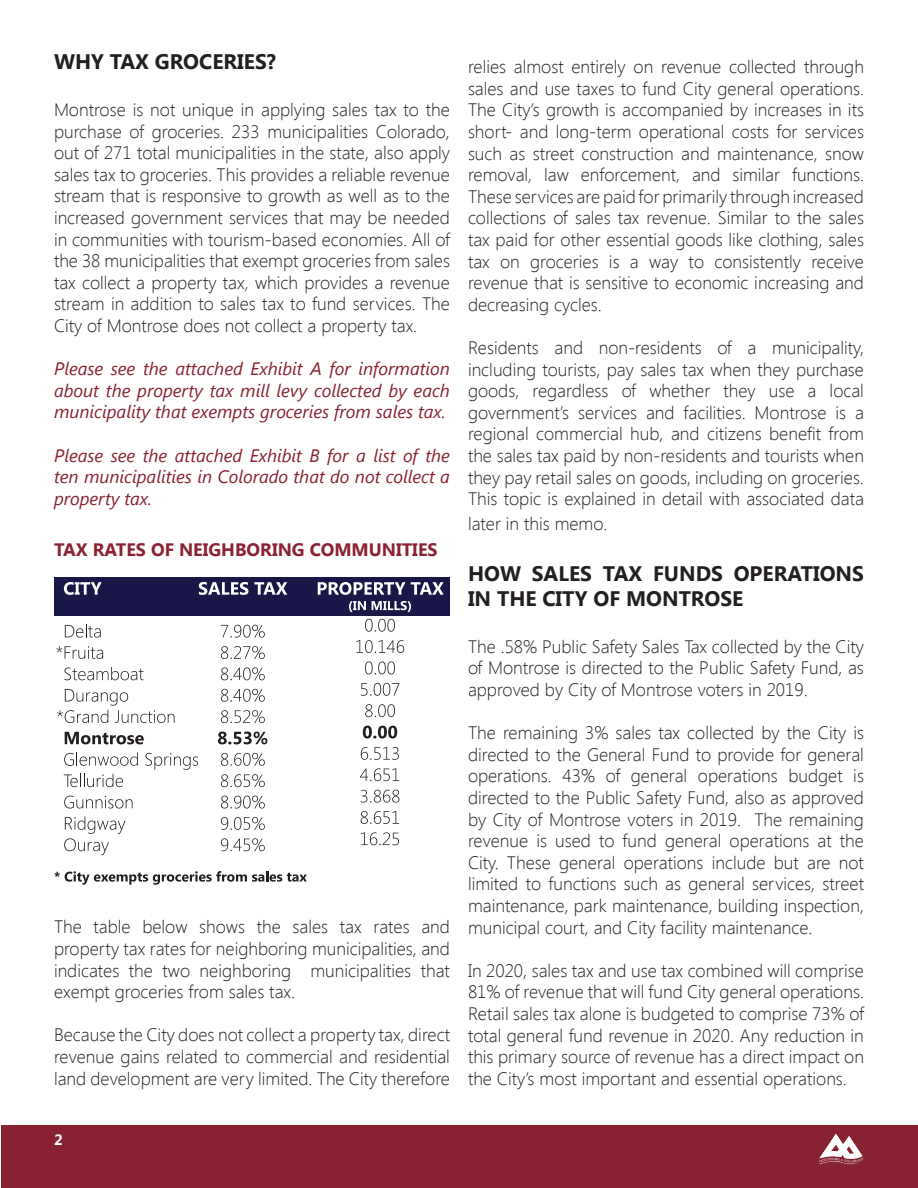
<style>
.page{position:relative;width:918px;height:1188px;background:#fff}
.page>*{position:absolute;margin:0;border:0;box-sizing:border-box;transform-origin:0 0}
.t1{font:700 21px/25.2px "Segoe UI";color:#231f20}
.t2{font:300 18px/21.6px "Segoe UI";color:#231f20;text-align:justify}
.t3{font:italic 18px/21.6px "Segoe UI";color:#882231;text-align:justify}
.t4{font:700 18px "Segoe UI";color:#8b2233}
.t5{font:700 15px "Segoe UI";color:#fff}
</style>
<div class="page">
<div style="left:1px;top:1125px;width:917px;height:63px;background:#882232"></div>
<svg style="left:819px;top:1134px;width:45px;height:31px"></svg>
<div style="left:54px;top:577px;width:396px;height:38px;background:#191748"></div>
<svg style="left:64px;top:582px;width:38px;height:13px"></svg>
<svg style="left:65px;top:624px;width:36px;height:14px"></svg>
<svg style="left:56px;top:646px;width:47px;height:13px"></svg>
<svg style="left:64px;top:667px;width:79px;height:13px"></svg>
<svg style="left:57px;top:689px;width:118px;height:34px"></svg>
<svg style="left:65px;top:732px;width:79px;height:12px"></svg>
<svg style="left:64px;top:752px;width:74px;height:14px"></svg>
<svg style="left:145px;top:753px;width:53px;height:17px"></svg>
<svg style="left:64px;top:774px;width:59px;height:13px"></svg>
<svg style="left:64px;top:796px;width:69px;height:13px"></svg>
<svg style="left:64px;top:816px;width:62px;height:39px"></svg>
<svg style="left:199px;top:582px;width:49px;height:13px"></svg>
<svg style="left:254px;top:582px;width:33px;height:13px"></svg>
<svg style="left:221px;top:625px;width:44px;height:13px"></svg>
<svg style="left:221px;top:646px;width:44px;height:13px"></svg>
<svg style="left:221px;top:667px;width:44px;height:13px"></svg>
<svg style="left:221px;top:689px;width:44px;height:13px"></svg>
<svg style="left:221px;top:710px;width:44px;height:13px"></svg>
<svg style="left:218px;top:732px;width:49px;height:12px"></svg>
<svg style="left:221px;top:753px;width:44px;height:13px"></svg>
<svg style="left:221px;top:774px;width:44px;height:13px"></svg>
<svg style="left:221px;top:796px;width:44px;height:13px"></svg>
<svg style="left:221px;top:817px;width:44px;height:13px"></svg>
<svg style="left:221px;top:838px;width:44px;height:13px"></svg>
<svg style="left:318px;top:582px;width:87px;height:13px"></svg>
<svg style="left:411px;top:582px;width:33px;height:13px"></svg>
<svg style="left:349px;top:601px;width:17px;height:11px"></svg>
<svg style="left:372px;top:601px;width:39px;height:11px"></svg>
<svg style="left:365px;top:619px;width:30px;height:13px"></svg>
<svg style="left:356px;top:640px;width:48px;height:13px"></svg>
<svg style="left:365px;top:662px;width:30px;height:12px"></svg>
<svg style="left:361px;top:683px;width:38px;height:13px"></svg>
<svg style="left:365px;top:704px;width:30px;height:13px"></svg>
<svg style="left:363px;top:726px;width:34px;height:12px"></svg>
<svg style="left:361px;top:747px;width:38px;height:13px"></svg>
<svg style="left:360px;top:768px;width:39px;height:13px"></svg>
<svg style="left:361px;top:790px;width:38px;height:13px"></svg>
<svg style="left:361px;top:811px;width:38px;height:13px"></svg>
<svg style="left:361px;top:832px;width:38px;height:13px"></svg>
<svg style="left:54px;top:871px;width:253px;height:14px"></svg>
<p class="t1" style="left:54px;top:48px;width:224px">WHY TAX GROCERIES?</p>
<p class="t2" style="left:54px;top:98px;width:398px">Montrose is not unique in applying sales tax to the purchase of groceries. 233 municipalities Colorado, out of 271 total municipalities in the state, also apply sales tax to groceries. This provides a reliable revenue stream that is responsive to growth as well as to the increased government services that may be needed in communities with tourism-based economies. All of the 38 municipalities that exempt groceries from sales tax collect a property tax, which provides a revenue stream in addition to sales tax to fund services. The City of Montrose does not collect a property tax.</p>
<p class="t3" style="left:54px;top:357px;width:398px">Please see the attached Exhibit A for information about the property tax mill levy collected by each municipality that exempts groceries from sales tax.</p>
<p class="t3" style="left:54px;top:444px;width:397px">Please see the attached Exhibit B for a list of the ten municipalities in Colorado that do not collect a property tax.</p>
<p class="t4" style="left:54px;top:537px;width:385px">TAX RATES OF NEIGHBORING COMMUNITIES</p>
<p class="t2" style="left:54px;top:916px;width:398px">The table below shows the sales tax rates and property tax rates for neighboring municipalities, and indicates the two neighboring municipalities that exempt groceries from sales tax.</p>
<p class="t2" style="left:54px;top:1024px;width:398px">Because the City does not collect a property tax, direct revenue gains related to commercial and residential land development are very limited. The City therefore</p>
<p class="t2" style="left:468px;top:55px;width:398px">relies almost entirely on revenue collected through sales and use taxes to fund City general operations.<br>The City’s growth is accompanied by increases in its short- and long-term operational costs for services such as street construction and maintenance, snow removal, law enforcement, and similar functions.<br>These services are paid for primarily through increased collections of sales tax revenue. Similar to the sales tax paid for other essential goods like clothing, sales tax on groceries is a way to consistently receive revenue that is sensitive to economic increasing and decreasing cycles.</p>
<p class="t2" style="left:468px;top:336px;width:398px">Residents and non-residents of a municipality, including tourists, pay sales tax when they purchase goods, regardless of whether they use a local government’s services and facilities. Montrose is a regional commercial hub, and citizens benefit from the sales tax paid by non-residents and tourists when they pay retail sales on goods, including on groceries.<br>This topic is explained in detail with associated data</p>
<p class="t2" style="left:468px;top:513px;width:141px">later in this memo.</p>
<p class="t1" style="left:468px;top:560px;width:397px">HOW SALES TAX FUNDS OPERATIONS<br>IN THE CITY OF MONTROSE</p>
<p class="t2" style="left:468px;top:635px;width:398px">The .58% Public Safety Sales Tax collected by the City of Montrose is directed to the Public Safety Fund, as approved by City of Montrose voters in 2019.</p>
<p class="t2" style="left:468px;top:721px;width:398px">The remaining 3% sales tax collected by the City is directed to the General Fund to provide for general operations. 43% of general operations budget is directed to the Public Safety Fund, also as approved by City of Montrose voters in 2019. The remaining revenue is used to fund general operations at the City. These general operations include but are not limited to functions such as general services, street maintenance, park maintenance, building inspection, municipal court, and City facility maintenance.</p>
<p class="t2" style="left:468px;top:959px;width:398px">In 2020, sales tax and use tax combined will comprise 81% of revenue that will fund City general operations.<br>Retail sales tax alone is budgeted to comprise 73% of total general fund revenue in 2020. Any reduction in this primary source of revenue has a direct impact on the City’s most important and essential operations.</p>
<p class="t5" style="left:54px;top:1129px;width:10px">2</p>
</div>
